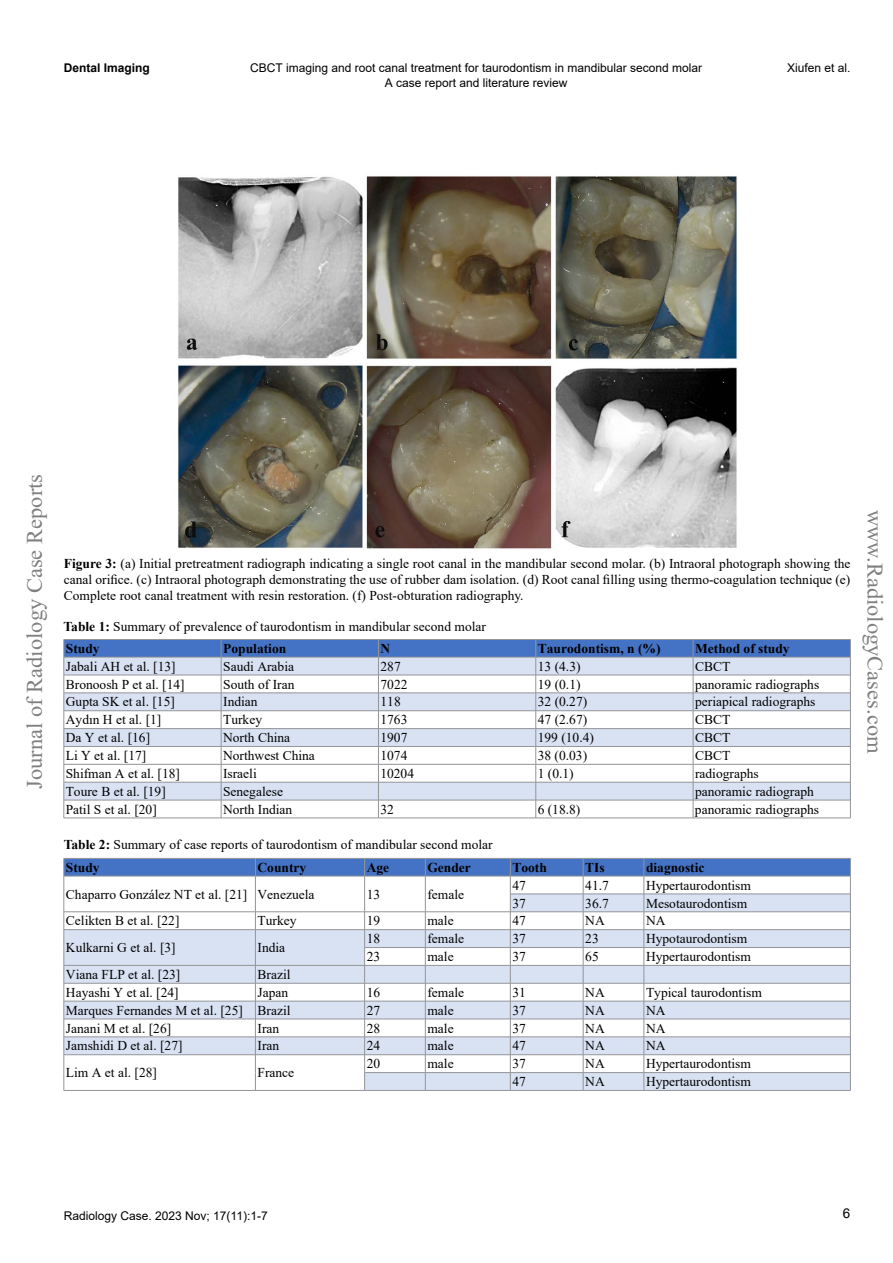
<style>
.page{position:relative;width:893px;height:1263px;background:#fff}
.page>*{position:absolute;margin:0;border:0;box-sizing:border-box;transform-origin:0 0}
.t1{font:22.5px "Times New Roman";color:#7f8080}
.t2{font:13.5px/16.2px "Times New Roman";color:#000;text-align:justify}
.t3{font:700 13.5px "Times New Roman";color:#000}
.t4{font:13.5px "Arial";color:#000}
.t5{font:12px/14.4px "Arial";color:#000;text-align:center}
.t6{font:700 12px "Arial";color:#000}
.s1{font-weight:700}
</style>
<div class="page">
<img style="left:177px;top:175px;width:561px;height:374px">
<svg style="left:64px;top:639px;width:787px;height:179px"></svg>
<hr style="left:64px;top:818px;width:157px;height:1px;background:#939598">
<hr style="left:221px;top:818px;width:157px;height:1px;background:#939598">
<hr style="left:378px;top:818px;width:158px;height:1px;background:#939598">
<hr style="left:536px;top:818px;width:157px;height:1px;background:#939598">
<hr style="left:693px;top:818px;width:157px;height:1px;background:#939598">
<svg style="left:64px;top:858px;width:787px;height:232px"></svg>
<hr style="left:64px;top:1090px;width:191px;height:1px;background:#939598">
<hr style="left:255px;top:1090px;width:110px;height:1px;background:#939598">
<hr style="left:365px;top:1090px;width:60px;height:1px;background:#939598">
<hr style="left:425px;top:1090px;width:85px;height:1px;background:#939598">
<hr style="left:510px;top:1090px;width:73px;height:1px;background:#939598">
<hr style="left:583px;top:1090px;width:61px;height:1px;background:#939598">
<hr style="left:644px;top:1090px;width:206px;height:1px;background:#939598">
<p class="t6" style="left:64px;top:60px;width:88px">Dental Imaging</p>
<p class="t5" style="left:250px;top:61px;width:454px">CBCT imaging and root canal treatment for taurodontism in mandibular second molar<br>A case report and literature review</p>
<p class="t5" style="left:787px;top:61px;width:65px">Xiufen et al.</p>
<h1 class="t1" style="left:19px;top:789px;width:316px;rotate:-90deg">Journal of Radiology Case Reports</h1>
<p class="t2" style="left:64px;top:555px;width:788px"><span class="s1">Figure 3:</span> (a) Initial pretreatment radiograph indicating a single root canal in the mandibular second molar. (b) Intraoral photograph showing the canal orifice. (c) Intraoral photograph demonstrating the use of rubber dam isolation. (d) Root canal filling using thermo-coagulation technique (e)<br>Complete root canal treatment with resin restoration. (f) Post-obturation radiography.</p>
<p class="t2" style="left:64px;top:618px;width:424px"><span class="s1">Table 1:</span> Summary of prevalence of taurodontism in mandibular second molar</p>
<p class="t3" style="left:66px;top:639px;width:35px">Study</p>
<p class="t3" style="left:223px;top:639px;width:65px">Population</p>
<p class="t3" style="left:381px;top:639px;width:11px">N</p>
<p class="t3" style="left:538px;top:639px;width:124px">Taurodontism, n (%)</p>
<p class="t3" style="left:695px;top:639px;width:96px">Method of study</p>
<p class="t2" style="left:66px;top:658px;width:111px">Jabali AH et al. [13]</p>
<p class="t2" style="left:223px;top:658px;width:72px">Saudi Arabia</p>
<p class="t2" style="left:381px;top:658px;width:22px">287</p>
<p class="t2" style="left:538px;top:658px;width:44px">13 (4.3)</p>
<p class="t2" style="left:695px;top:658px;width:37px">CBCT</p>
<p class="t2" style="left:66px;top:675px;width:120px">Bronoosh P et al. [14]</p>
<p class="t2" style="left:223px;top:675px;width:73px">South of Iran</p>
<p class="t2" style="left:380px;top:675px;width:29px">7022</p>
<p class="t2" style="left:538px;top:675px;width:44px">19 (0.1)</p>
<p class="t2" style="left:695px;top:675px;width:126px">panoramic radiographs</p>
<p class="t2" style="left:66px;top:693px;width:111px">Gupta SK et al. [15]</p>
<p class="t2" style="left:223px;top:693px;width:36px">Indian</p>
<p class="t2" style="left:380px;top:693px;width:22px">118</p>
<p class="t2" style="left:538px;top:693px;width:51px">32 (0.27)</p>
<p class="t2" style="left:695px;top:693px;width:122px">periapical radiographs</p>
<p class="t2" style="left:66px;top:711px;width:97px">Aydın H et al. [1]</p>
<p class="t2" style="left:223px;top:711px;width:40px">Turkey</p>
<p class="t2" style="left:380px;top:711px;width:28px">1763</p>
<p class="t2" style="left:538px;top:711px;width:51px">47 (2.67)</p>
<p class="t2" style="left:695px;top:711px;width:37px">CBCT</p>
<p class="t2" style="left:66px;top:729px;width:86px">Da Y et al. [16]</p>
<p class="t2" style="left:223px;top:729px;width:69px">North China</p>
<p class="t2" style="left:380px;top:729px;width:28px">1907</p>
<p class="t2" style="left:538px;top:729px;width:58px">199 (10.4)</p>
<p class="t2" style="left:695px;top:729px;width:37px">CBCT</p>
<p class="t2" style="left:66px;top:747px;width:82px">Li Y et al. [17]</p>
<p class="t2" style="left:223px;top:747px;width:93px">Northwest China</p>
<p class="t2" style="left:380px;top:747px;width:29px">1074</p>
<p class="t2" style="left:538px;top:747px;width:51px">38 (0.03)</p>
<p class="t2" style="left:695px;top:747px;width:37px">CBCT</p>
<p class="t2" style="left:66px;top:765px;width:116px">Shifman A et al. [18]</p>
<p class="t2" style="left:223px;top:765px;width:35px">Israeli</p>
<p class="t2" style="left:380px;top:765px;width:35px">10204</p>
<p class="t2" style="left:538px;top:765px;width:37px">1 (0.1)</p>
<p class="t2" style="left:695px;top:765px;width:65px">radiographs</p>
<p class="t2" style="left:66px;top:783px;width:102px">Toure B et al. [19]</p>
<p class="t2" style="left:223px;top:783px;width:61px">Senegalese</p>
<p class="t2" style="left:695px;top:783px;width:120px">panoramic radiograph</p>
<p class="t2" style="left:66px;top:800px;width:93px">Patil S et al. [20]</p>
<p class="t2" style="left:223px;top:800px;width:71px">North Indian</p>
<p class="t2" style="left:380px;top:800px;width:15px">32</p>
<p class="t2" style="left:538px;top:800px;width:44px">6 (18.8)</p>
<p class="t2" style="left:695px;top:800px;width:126px">panoramic radiographs</p>
<p class="t2" style="left:64px;top:835px;width:430px"><span class="s1">Table 2:</span> Summary of case reports of taurodontism of mandibular second molar</p>
<p class="t3" style="left:66px;top:857px;width:35px">Study</p>
<p class="t3" style="left:258px;top:857px;width:50px">Country</p>
<p class="t3" style="left:367px;top:857px;width:24px">Age</p>
<p class="t3" style="left:427px;top:857px;width:45px">Gender</p>
<p class="t3" style="left:512px;top:857px;width:36px">Tooth</p>
<p class="t3" style="left:585px;top:857px;width:21px">TIs</p>
<p class="t3" style="left:646px;top:857px;width:60px">diagnostic</p>
<p class="t2" style="left:66px;top:885px;width:250px">Chaparro González NT et al. [21] Venezuela</p>
<p class="t2" style="left:367px;top:885px;width:15px">13</p>
<p class="t2" style="left:427px;top:885px;width:38px">female</p>
<p class="t2" style="left:512px;top:877px;width:15px">47</p>
<p class="t2" style="left:585px;top:877px;width:25px">41.7</p>
<p class="t2" style="left:646px;top:877px;width:106px">Hypertaurodontism</p>
<p class="t2" style="left:512px;top:894px;width:15px">37</p>
<p class="t2" style="left:585px;top:894px;width:25px">36.7</p>
<p class="t2" style="left:646px;top:894px;width:103px">Mesotaurodontism</p>
<p class="t2" style="left:66px;top:912px;width:115px">Celikten B et al. [22]</p>
<p class="t2" style="left:258px;top:912px;width:40px">Turkey</p>
<p class="t2" style="left:367px;top:912px;width:15px">19</p>
<p class="t2" style="left:427px;top:912px;width:28px">male</p>
<p class="t2" style="left:512px;top:912px;width:15px">47</p>
<p class="t2" style="left:585px;top:912px;width:21px">NA</p>
<p class="t2" style="left:646px;top:912px;width:21px">NA</p>
<p class="t2" style="left:66px;top:939px;width:111px">Kulkarni G et al. [3]</p>
<p class="t2" style="left:258px;top:939px;width:29px">India</p>
<p class="t2" style="left:367px;top:930px;width:15px">18</p>
<p class="t2" style="left:427px;top:930px;width:38px">female</p>
<p class="t2" style="left:512px;top:930px;width:15px">37</p>
<p class="t2" style="left:585px;top:930px;width:15px">23</p>
<p class="t2" style="left:646px;top:930px;width:103px">Hypotaurodontism</p>
<p class="t2" style="left:367px;top:948px;width:15px">23</p>
<p class="t2" style="left:427px;top:948px;width:28px">male</p>
<p class="t2" style="left:512px;top:948px;width:15px">37</p>
<p class="t2" style="left:585px;top:948px;width:15px">65</p>
<p class="t2" style="left:646px;top:948px;width:106px">Hypertaurodontism</p>
<p class="t2" style="left:66px;top:966px;width:116px">Viana FLP et al. [23]</p>
<p class="t2" style="left:258px;top:966px;width:34px">Brazil</p>
<p class="t2" style="left:66px;top:984px;width:114px">Hayashi Y et al. [24]</p>
<p class="t2" style="left:258px;top:984px;width:32px">Japan</p>
<p class="t2" style="left:367px;top:984px;width:15px">16</p>
<p class="t2" style="left:427px;top:984px;width:38px">female</p>
<p class="t2" style="left:512px;top:984px;width:15px">31</p>
<p class="t2" style="left:585px;top:984px;width:21px">NA</p>
<p class="t2" style="left:646px;top:984px;width:117px">Typical taurodontism</p>
<p class="t2" style="left:66px;top:1002px;width:226px">Marques Fernandes M et al. [25] Brazil</p>
<p class="t2" style="left:367px;top:1002px;width:15px">27</p>
<p class="t2" style="left:427px;top:1002px;width:28px">male</p>
<p class="t2" style="left:512px;top:1002px;width:15px">37</p>
<p class="t2" style="left:585px;top:1002px;width:21px">NA</p>
<p class="t2" style="left:646px;top:1002px;width:21px">NA</p>
<p class="t2" style="left:66px;top:1019px;width:107px">Janani M et al. [26]</p>
<p class="t2" style="left:258px;top:1019px;width:23px">Iran</p>
<p class="t2" style="left:367px;top:1019px;width:15px">28</p>
<p class="t2" style="left:427px;top:1019px;width:28px">male</p>
<p class="t2" style="left:512px;top:1019px;width:15px">37</p>
<p class="t2" style="left:585px;top:1019px;width:21px">NA</p>
<p class="t2" style="left:646px;top:1019px;width:21px">NA</p>
<p class="t2" style="left:66px;top:1037px;width:118px">Jamshidi D et al. [27]</p>
<p class="t2" style="left:258px;top:1037px;width:23px">Iran</p>
<p class="t2" style="left:367px;top:1037px;width:15px">24</p>
<p class="t2" style="left:427px;top:1037px;width:28px">male</p>
<p class="t2" style="left:512px;top:1037px;width:15px">47</p>
<p class="t2" style="left:585px;top:1037px;width:21px">NA</p>
<p class="t2" style="left:646px;top:1037px;width:21px">NA</p>
<p class="t2" style="left:66px;top:1064px;width:93px">Lim A et al. [28]</p>
<p class="t2" style="left:258px;top:1064px;width:38px">France</p>
<p class="t2" style="left:367px;top:1055px;width:15px">20</p>
<p class="t2" style="left:427px;top:1055px;width:28px">male</p>
<p class="t2" style="left:512px;top:1055px;width:15px">37</p>
<p class="t2" style="left:585px;top:1055px;width:21px">NA</p>
<p class="t2" style="left:646px;top:1055px;width:106px">Hypertaurodontism</p>
<p class="t2" style="left:512px;top:1073px;width:15px">47</p>
<p class="t2" style="left:585px;top:1073px;width:21px">NA</p>
<p class="t2" style="left:646px;top:1073px;width:106px">Hypertaurodontism</p>
<h1 class="t1" style="left:891px;top:510px;width:245px;rotate:90deg">www.RadiologyCases.com</h1>
<p class="t5" style="left:64px;top:1209px;width:205px">Radiology Case. 2023 Nov; 17(11):1-7</p>
<p class="t4" style="left:843px;top:1204px;width:9px">6</p>
</div>
